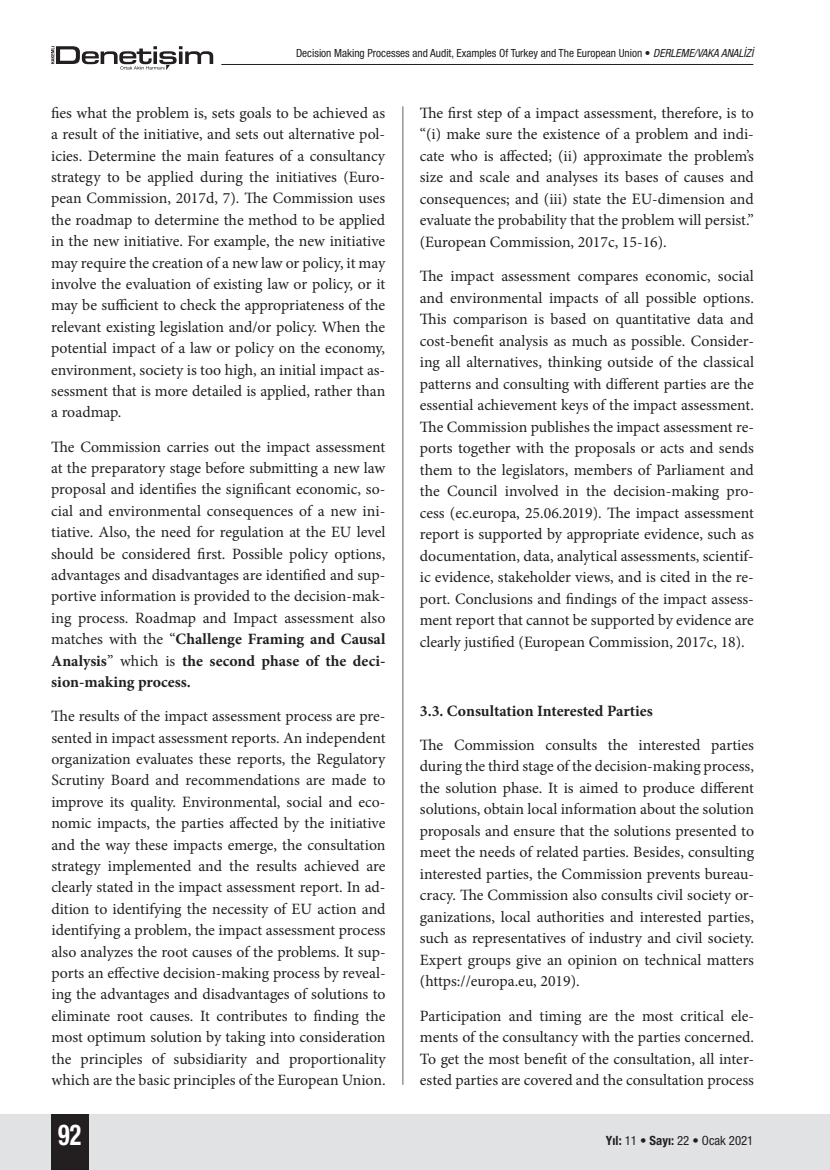
<style>
.page{position:relative;width:830px;height:1170px;background:#fff}
.page>*{position:absolute;margin:0;border:0;box-sizing:border-box;transform-origin:0 0}
.t1{font:700 condensed 28.8px "Helvetica Neue LT Pro";color:#fff;scale:.83 1}
.t2{font:15.75px/21.5px "Minion Pro";color:#231f20;text-align:justify}
.t3{font:700 15.75px "Minion Pro";letter-spacing:-.005em;color:#231f20}
.t4{font:condensed 12.75px "Helvetica Neue LT Pro";color:#231f20}
.t5{font:condensed 11.25px "Helvetica Neue LT Pro";color:#231f20}
.s1{font-style:italic}
.s2{font-weight:700}
</style>
<div class="page">
<hr style="left:402px;top:106px;width:1px;height:978px;background:#636366">
<hr style="left:221px;top:64px;width:532px;height:1px;background:#231f20">
<svg style="left:51px;top:46px;width:162px;height:24px"></svg>
<div style="left:0;top:1114px;width:829px;height:55px;background:#e1e2e4"></div>
<hr style="left:829px;top:1114px;width:1px;height:55px;background:#e1e2e4">
<div style="left:51px;top:1114px;width:37px;height:55px;background:#231f20"></div>
<p class="t5" style="left:296px;top:47px;width:458px">Decision Making Processes and Audit, Examples Of Turkey and The European Union • <span class="s1">DERLEME/VAKA ANALİZİ</span></p>
<p class="t2" style="left:51px;top:102px;width:335px">fies what the problem is, sets goals to be achieved as a result of the initiative, and sets out alternative pol&shy;icies. Determine the main features of a consultancy strategy to be applied during the initiatives (Euro&shy;pean Commission, 2017d, 7). The Commission uses the roadmap to determine the method to be applied in the new initiative. For example, the new initiative may require the creation of a new law or policy, it may involve the evaluation of existing law or policy, or it may be sufficient to check the appropriateness of the relevant existing legislation and/or policy. When the potential impact of a law or policy on the economy, environment, society is too high, an initial impact as&shy;sessment that is more detailed is applied, rather than a roadmap.</p>
<p class="t2" style="left:51px;top:436px;width:335px">The Commission carries out the impact assessment at the preparatory stage before submitting a new law proposal and identifies the significant economic, so&shy;cial and environmental consequences of a new ini&shy;tiative. Also, the need for regulation at the EU level should be considered first. Possible policy options, advantages and disadvantages are identified and sup&shy;portive information is provided to the decision-mak&shy;ing process. Roadmap and Impact assessment also matches with the “<span class="s2">Challenge Framing and Causal Analysis</span>” which is <span class="s2">the second phase of the deci&shy;sion-making process.</span></p>
<p class="t2" style="left:51px;top:705px;width:336px">The results of the impact assessment process are pre&shy;sented in impact assessment reports. An independent organization evaluates these reports, the Regulatory Scrutiny Board and recommendations are made to improve its quality. Environmental, social and eco&shy;nomic impacts, the parties affected by the initiative and the way these impacts emerge, the consultation strategy implemented and the results achieved are clearly stated in the impact assessment report. In ad&shy;dition to identifying the necessity of EU action and identifying a problem, the impact assessment process also analyzes the root causes of the problems. It sup&shy;ports an effective decision-making process by reveal&shy;ing the advantages and disadvantages of solutions to eliminate root causes. It contributes to finding the most optimum solution by taking into consideration the principles of subsidiarity and proportionality which are the basic principles of the European Union.</p>
<p class="t2" style="left:419px;top:102px;width:335px">The first step of a impact assessment, therefore, is to “(i) make sure the existence of a problem and indi&shy;cate who is affected; (ii) approximate the problem’s size and scale and analyses its bases of causes and consequences; and (iii) state the EU-dimension and evaluate the probability that the problem will persist.” (European Commission, 2017c, 15-16).</p>
<p class="t2" style="left:419px;top:265px;width:335px">The impact assessment compares economic, social and environmental impacts of all possible options.<br>This comparison is based on quantitative data and cost-benefit analysis as much as possible. Consider&shy;ing all alternatives, thinking outside of the classical patterns and consulting with different parties are the essential achievement keys of the impact assessment.<br>The Commission publishes the impact assessment re&shy;ports together with the proposals or acts and sends them to the legislators, members of Parliament and the Council involved in the decision-making pro&shy;cess (ec.europa, 25.06.2019). The impact assessment report is supported by appropriate evidence, such as documentation, data, analytical assessments, scientif&shy;ic evidence, stakeholder views, and is cited in the re&shy;port. Conclusions and findings of the impact assess&shy;ment report that cannot be supported by evidence are clearly justified (European Commission, 2017c, 18).</p>
<p class="t3" style="left:419px;top:699px;width:234px">3.3. Consultation Interested Parties</p>
<p class="t2" style="left:419px;top:734px;width:335px">The Commission consults the interested parties during the third stage of the decision-making process, the solution phase. It is aimed to produce different solutions, obtain local information about the solution proposals and ensure that the solutions presented to meet the needs of related parties. Besides, consulting interested parties, the Commission prevents bureau&shy;cracy. The Commission also consults civil society or&shy;ganizations, local authorities and interested parties, such as representatives of industry and civil society.<br>Expert groups give an opinion on technical matters (https://europa.eu, 2019).</p>
<p class="t2" style="left:419px;top:1004px;width:335px">Participation and timing are the most critical ele&shy;ments of the consultancy with the parties concerned.<br>To get the most benefit of the consultation, all inter&shy;ested parties are covered and the consultation process</p>
<h1 class="t1" style="left:58px;top:1117px;width:29px">92</h1>
<p class="t4" style="left:605px;top:1133px;width:149px"><span class="s2">Yıl:</span> 11 <span class="s2">• Sayı:</span> 22 <span class="s2">•</span> Ocak 2021</p>
</div>
